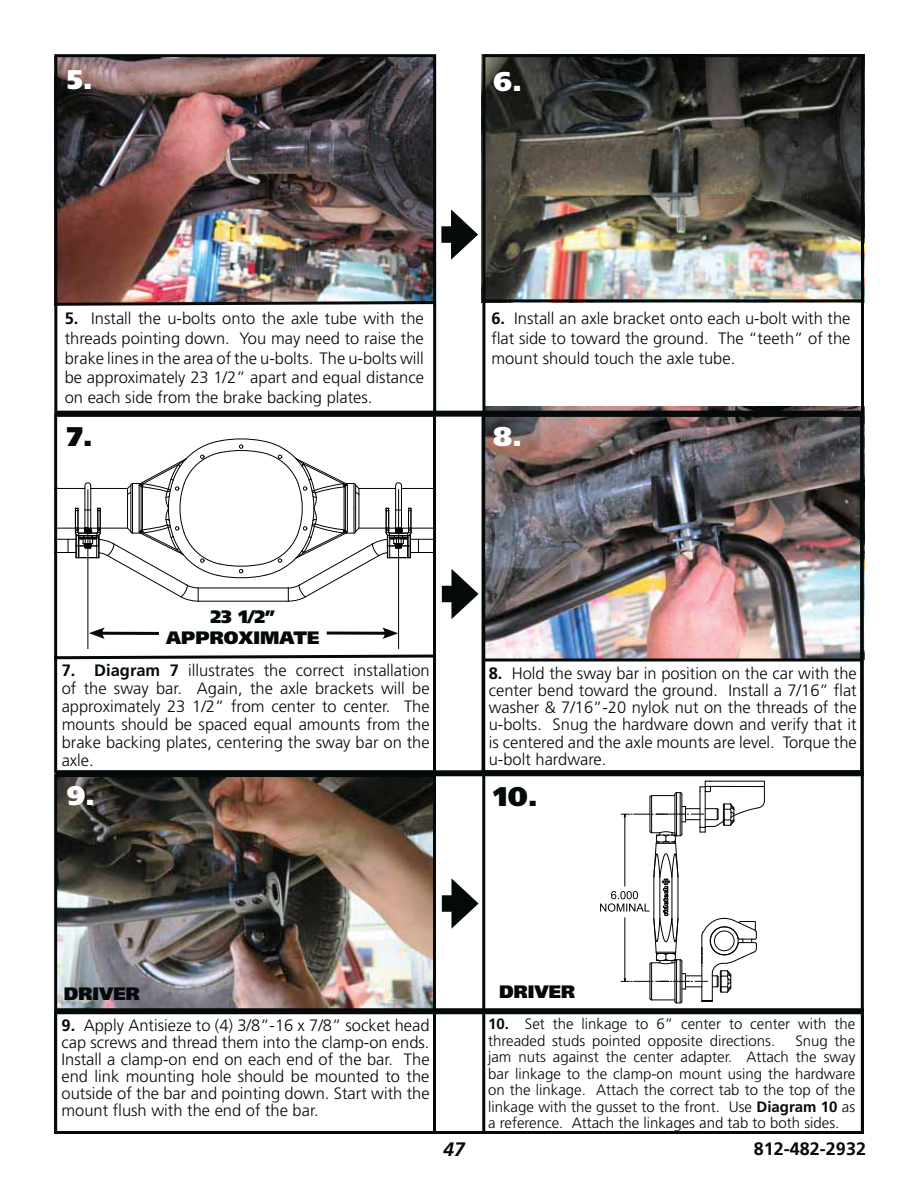
<style>
.page{position:relative;width:918px;height:1188px;background:#fff}
.page>*{position:absolute;margin:0;border:0;box-sizing:border-box;transform-origin:0 0}
.t1{font:900 27px "Frutiger LT Pro";color:#fff}
.t2{font:900 27px "Frutiger LT Pro";color:#040909}
.t3{font:italic 700 19.5px "Frutiger LT Pro";color:#040909}
.t4{font:900 18px/21.6px "Frutiger LT Pro";color:#040909;text-align:center}
.t5{font:700 18px "Frutiger LT Pro";color:#040909}
.t6{font:300 16.5px/19.8px "Frutiger LT Pro";color:#040909;text-align:justify}
.t7{font:300 15px/16.5px "Frutiger LT Pro";color:#040909}
.s1{font-weight:700}
</style>
<div class="page">
<img style="left:54px;top:54px;width:806px;height:1080px">
<img style="left:480px;top:54px;width:385px;height:358px">
<div style="left:54px;top:774px;width:382px;height:360px;border:3px solid #040909"></div>
<svg style="left:54px;top:412px;width:384px;height:363px"></svg>
<div style="left:56px;top:770px;width:808px;height:6px;background:#040909"></div>
<div style="left:56px;top:411px;width:804px;height:6px;background:#040909"></div>
<div style="left:441px;top:226px;width:20px;height:17px;background:#040909"></div>
<svg style="left:451px;top:209px;width:27px;height:51px"></svg>
<div style="left:442px;top:586px;width:20px;height:16px;background:#040909"></div>
<svg style="left:451px;top:569px;width:28px;height:50px"></svg>
<img style="left:479px;top:412px;width:386px;height:359px">
<div style="left:56px;top:1008px;width:808px;height:6px;background:#040909"></div>
<div style="left:442px;top:895px;width:20px;height:17px;background:#040909"></div>
<svg style="left:451px;top:878px;width:28px;height:51px"></svg>
<hr style="left:88px;top:490px;width:1px;height:158px;background:#010202">
<hr style="left:398px;top:490px;width:1px;height:158px;background:#010202">
<svg style="left:54px;top:437px;width:380px;height:165px"></svg>
<hr style="left:327px;top:632px;width:61px;height:3px;background:#040909">
<svg style="left:382px;top:627px;width:16px;height:12px"></svg>
<hr style="left:99px;top:632px;width:60px;height:3px;background:#040909">
<svg style="left:89px;top:627px;width:16px;height:12px"></svg>
<svg style="left:600px;top:781px;width:165px;height:222px"></svg>
<h1 class="t1" style="left:67px;top:68px;width:27px">5.</h1>
<h1 class="t1" style="left:494px;top:70px;width:30px">6.</h1>
<p class="t6" style="left:65px;top:309px;width:361px"><span class="s1">5.</span> Install the u-bolts onto the axle tube with the threads pointing down. You may need to raise the brake lines in the area of the u-bolts. The u-bolts will be approximately 23 1/2” apart and equal distance on each side from the brake backing plates.</p>
<h1 class="t2" style="left:67px;top:425px;width:27px">7.</h1>
<p class="t4" style="left:166px;top:607px;width:155px">23 1/2”<br>APPROXIMATE</p>
<p class="t6" style="left:491px;top:310px;width:361px"><span class="s1">6.</span> Install an axle bracket onto each u-bolt with the flat side to toward the ground. The “teeth” of the mount should touch the axle tube.</p>
<h1 class="t1" style="left:494px;top:425px;width:30px">8.</h1>
<p class="t6" style="left:62px;top:662px;width:370px;line-height:18px"><span class="s1">7. Diagram 7</span> illustrates the correct installation of the sway bar. Again, the axle brackets will be approximately 23 1/2” from center to center. The mounts should be spaced equal amounts from the brake backing plates, centering the sway bar on the axle.</p>
<p class="t6" style="left:489px;top:665px;width:370px;line-height:17.2px"><span class="s1">8.</span> Hold the sway bar in position on the car with the center bend toward the ground. Install a 7/16” flat washer &amp; 7/16”-20 nylok nut on the threads of the u-bolts. Snug the hardware down and verify that it is centered and the axle mounts are level. Torque the u-bolt hardware.</p>
<h1 class="t1" style="left:67px;top:784px;width:30px">9.</h1>
<h1 class="t2" style="left:494px;top:785px;width:46px">10.</h1>
<p class="t4" style="left:64px;top:984px;width:77px">DRIVER</p>
<p class="t4" style="left:499px;top:981px;width:77px">DRIVER</p>
<p class="t7" style="left:488px;top:1017px;width:369px"><span class="s1">10.</span> Set the linkage to 6” center to center with the threaded studs pointed opposite directions.</p>
<p class="t6" style="left:62px;top:1018px;width:370px;line-height:17px"><span class="s1">9.</span> Apply Antisieze to (4) 3/8”-16 x 7/8” socket head cap screws and thread them into the clamp-on ends.<br>Install a clamp-on end on each end of the bar. The end link mounting hole should be mounted to the outside of the bar and pointing down. Start with the mount flush with the end of the bar.</p>
<p class="t7" style="left:488px;top:1033px;width:369px;text-align:justify;text-indent:307px">Snug the jam nuts against the center adapter. Attach the sway bar linkage to the clamp-on mount using the hardware on the linkage. Attach the correct tab to the top of the linkage with the gusset to the front. Use <span class="s1">Diagram 10</span> as a reference. Attach the linkages and tab to both sides.</p>
<p class="t3" style="left:443px;top:1141px;width:23px">47</p>
<p class="t5" style="left:754px;top:1141px;width:114px">812-482-2932</p>
</div>
